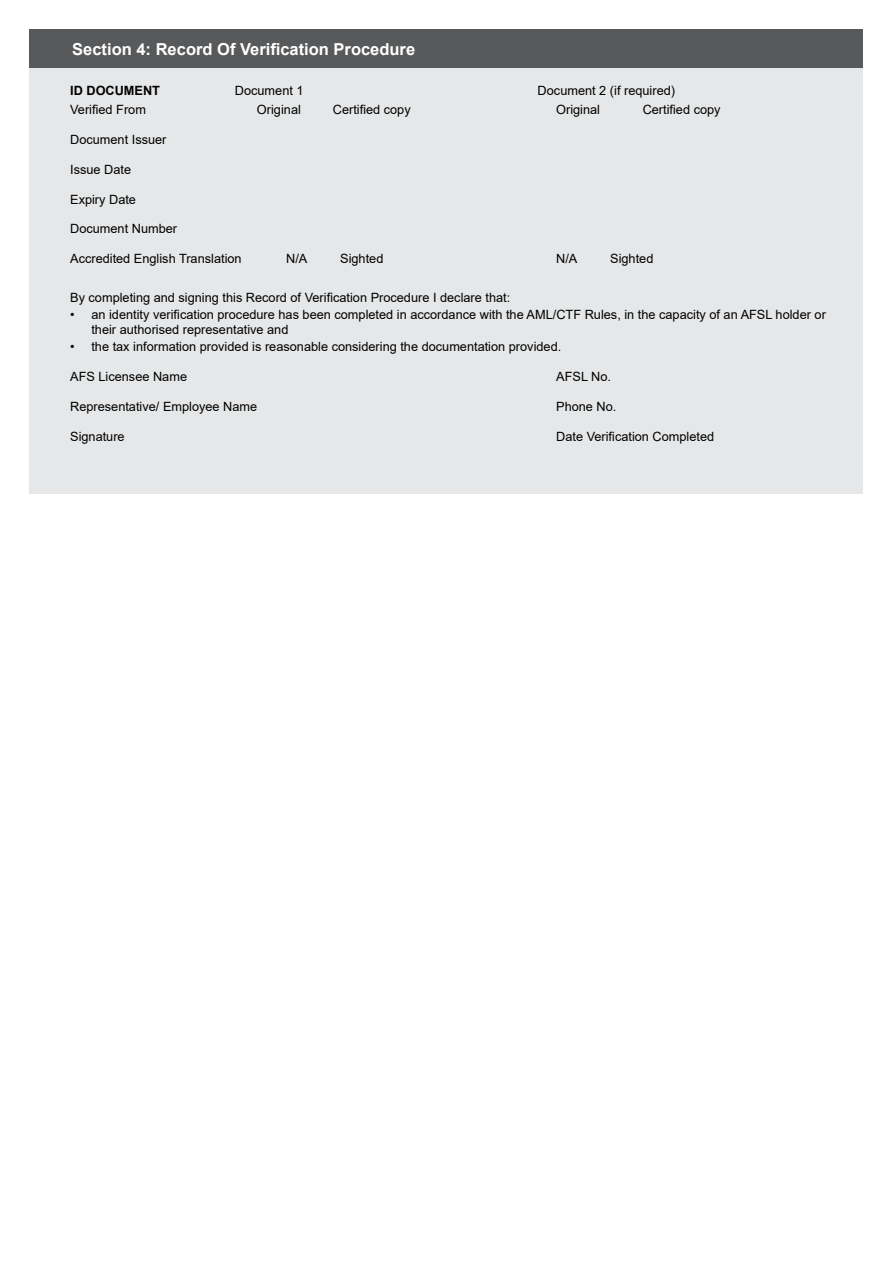
<style>
.page{position:relative;width:893px;height:1263px;background:#fff}
.page>*{position:absolute;margin:0;border:0;box-sizing:border-box;transform-origin:0 0}
.Heading_2_Reverse{font:700 16.5px "Arial";color:#fff}
.Field{font:12.75px/15px "Arial";color:#000}
.t1{font:700 12.75px "Arial";color:#000}
</style>
<div class="page">
<div style="left:30px;top:68px;width:833px;height:425px;background:#e6e7e8"></div>
<div style="left:30px;top:30px;width:833px;height:38px;background:#58595b"></div>
<p class="Heading_2_Reverse" style="left:72px;top:37px;width:344px">Section 4: Record Of Verification Procedure</p>
<p class="t1" style="left:70px;top:81px;width:91px">ID DOCUMENT</p>
<p class="Field" style="left:235px;top:83px;width:70px">Document 1</p>
<p class="Field" style="left:538px;top:83px;width:139px">Document 2 (if required)</p>
<p class="Field" style="left:70px;top:102px;width:77px">Verified From</p>
<p class="Field" style="left:257px;top:102px;width:45px">Original</p>
<p class="Field" style="left:333px;top:102px;width:79px">Certified copy</p>
<p class="Field" style="left:556px;top:102px;width:45px">Original</p>
<p class="Field" style="left:643px;top:102px;width:79px">Certified copy</p>
<p class="Field" style="left:70px;top:132px;width:98px">Document Issuer</p>
<p class="Field" style="left:70px;top:162px;width:62px">Issue Date</p>
<p class="Field" style="left:70px;top:192px;width:67px">Expiry Date</p>
<p class="Field" style="left:70px;top:221px;width:108px">Document Number</p>
<p class="Field" style="left:70px;top:251px;width:173px">Accredited English Translation</p>
<p class="Field" style="left:286px;top:251px;width:23px">N/A</p>
<p class="Field" style="left:340px;top:251px;width:45px">Sighted</p>
<p class="Field" style="left:556px;top:251px;width:23px">N/A</p>
<p class="Field" style="left:610px;top:251px;width:45px">Sighted</p>
<p class="Field" style="left:70px;top:290px;width:442px">By completing and signing this Record of Verification Procedure I declare that:</p>
<p class="Field" style="left:91px;top:307px;width:736px;text-indent:-21px">• an identity verification procedure has been completed in accordance with the AML/CTF Rules, in the capacity of an AFSL holder or their authorised representative and</p>
<p class="Field" style="left:70px;top:339px;width:493px">• the tax information provided is reasonable considering the documentation provided.</p>
<p class="Field" style="left:70px;top:369px;width:118px">AFS Licensee Name</p>
<p class="Field" style="left:556px;top:369px;width:56px">AFSL No.</p>
<p class="Field" style="left:70px;top:399px;width:189px">Representative/ Employee Name</p>
<p class="Field" style="left:556px;top:399px;width:62px">Phone No.</p>
<p class="Field" style="left:70px;top:429px;width:56px">Signature</p>
<p class="Field" style="left:556px;top:429px;width:160px">Date Verification Completed</p>
</div>
